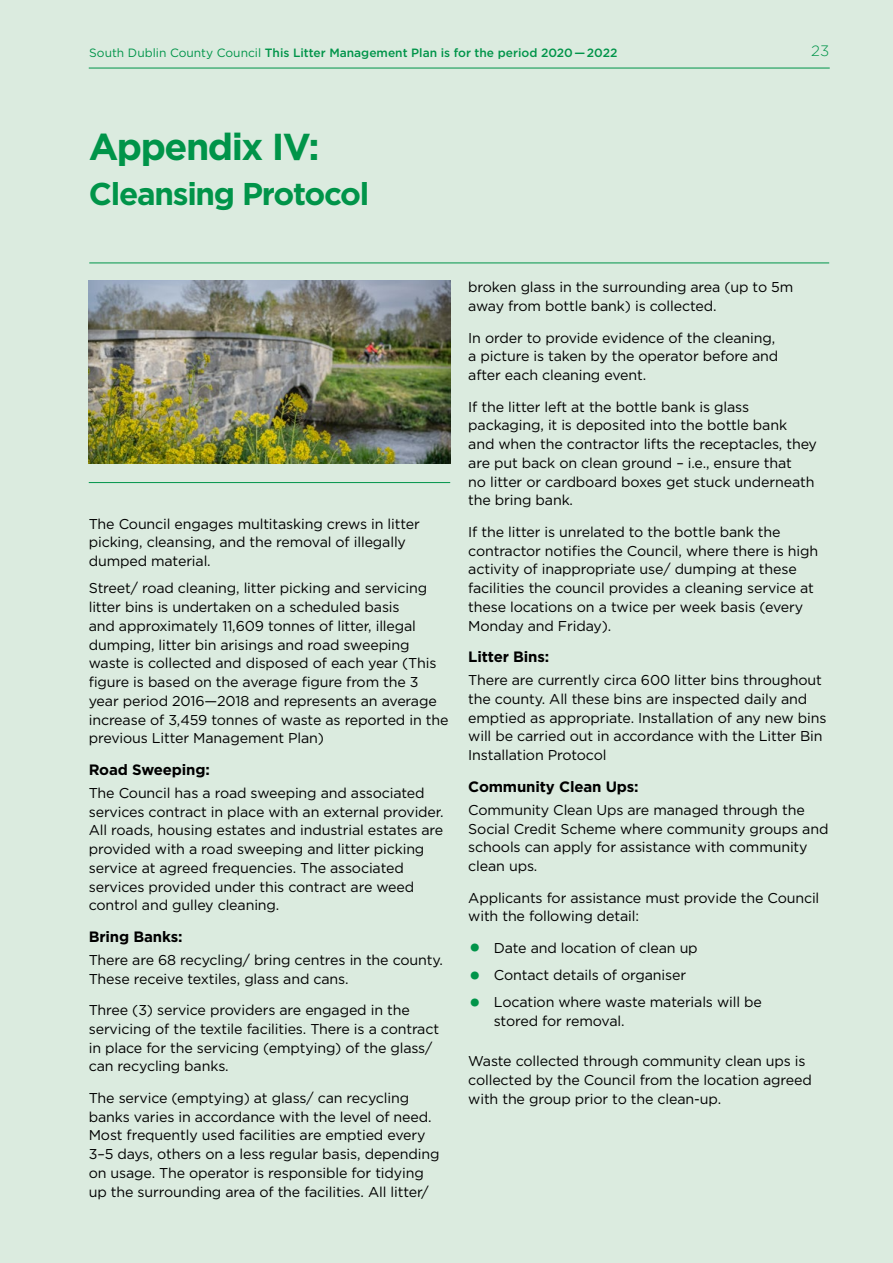
<style>
.page{position:relative;width:893px;height:1263px;background:#dbebdf}
.page>*{position:absolute;margin:0;border:0;box-sizing:border-box;transform-origin:0 0}
.t1{font:700 37.5px "Gotham";letter-spacing:-.04em;color:#009449}
.t2{font:700 31.5px "Gotham";letter-spacing:-.04em;color:#009449}
.t3{font:700 15px "Gotham";letter-spacing:-.01em;color:#000}
.t4{font:300 15px "Gotham";color:#009449}
.t5{font:14.25px/18.8px "Gotham";letter-spacing:-.01em;color:#000}
.t6{font:500 12px "Gotham";color:#009449}
.s1{font-weight:400}
.s2{font-weight:700;font-size:27px;color:#009449}
</style>
<div class="page">
<hr style="left:89px;top:263px;width:740px;height:1px;background:#009449">
<hr style="left:89px;top:482px;width:361px;height:1px;background:#009449">
<img style="left:89px;top:280px;width:361px;height:183px">
<hr style="left:89px;top:68px;width:741px;height:1px;background:#009449">
<p class="t6" style="left:89px;top:46px;width:530px"><span class="s1">South Dublin County Council</span> This Litter Management Plan is for the period 2020 — 2022</p>
<p class="t4" style="left:811px;top:42px;width:20px">23</p>
<h1 class="t1" style="left:89px;top:125px;width:232px">Appendix IV:</h1>
<h2 class="t2" style="left:89px;top:175px;width:282px">Cleansing Protocol</h2>
<p class="t5" style="left:89px;top:514px;width:333px">The Council engages multitasking crews in litter picking, cleansing, and the removal of illegally dumped material.</p>
<p class="t5" style="left:89px;top:579px;width:361px">Street/ road cleaning, litter picking and servicing litter bins is undertaken on a scheduled basis<br>and approximately 11,609 tonnes of litter, illegal dumping, litter bin arisings and road sweeping waste is collected and disposed of each year (This figure is based on the average figure from the 3 year period 2016—2018 and represents an average increase of 3,459 tonnes of waste as reported in the previous Litter Management Plan)</p>
<p class="t3" style="left:89px;top:761px;width:123px">Road Sweeping:</p>
<p class="t5" style="left:89px;top:783px;width:356px">The Council has a road sweeping and associated services contract in place with an external provider.<br>All roads, housing estates and industrial estates are provided with a road sweeping and litter picking service at agreed frequencies. The associated services provided under this contract are weed control and gulley cleaning.</p>
<p class="t3" style="left:89px;top:928px;width:95px">Bring Banks:</p>
<p class="t5" style="left:89px;top:950px;width:356px">There are 68 recycling/ bring centres in the county.<br>These receive textiles, glass and cans.</p>
<p class="t5" style="left:89px;top:1000px;width:352px">Three (3) service providers are engaged in the servicing of the textile facilities. There is a contract in place for the servicing (emptying) of the glass/ can recycling banks.</p>
<p class="t5" style="left:89px;top:1088px;width:352px">The service (emptying) at glass/ can recycling banks varies in accordance with the level of need.<br>Most frequently used facilities are emptied every 3–5 days, others on a less regular basis, depending on usage. The operator is responsible for tidying up the surrounding area of the facilities. All litter/</p>
<p class="t5" style="left:468px;top:278px;width:327px">broken glass in the surrounding area (up to 5m away from bottle bank) is collected.</p>
<p class="t5" style="left:468px;top:328px;width:312px">In order to provide evidence of the cleaning, a picture is taken by the operator before and after each cleaning event.</p>
<p class="t5" style="left:468px;top:397px;width:350px">If the litter left at the bottle bank is glass packaging, it is deposited into the bottle bank<br>and when the contractor lifts the receptacles, they are put back on clean ground – i.e., ensure that<br>no litter or cardboard boxes get stuck underneath the bring bank.</p>
<p class="t5" style="left:468px;top:522px;width:351px">If the litter is unrelated to the bottle bank the contractor notifies the Council, where there is high activity of inappropriate use/ dumping at these facilities the council provides a cleaning service at these locations on a twice per week basis (every Monday and Friday).</p>
<p class="t3" style="left:468px;top:648px;width:83px">Litter Bins:</p>
<p class="t5" style="left:468px;top:670px;width:360px">There are currently circa 600 litter bins throughout the county. All these bins are inspected daily and emptied as appropriate. Installation of any new bins will be carried out in accordance with the Litter Bin Installation Protocol</p>
<p class="t3" style="left:468px;top:778px;width:172px">Community Clean Ups:</p>
<p class="t5" style="left:468px;top:800px;width:362px">Community Clean Ups are managed through the Social Credit Scheme where community groups and schools can apply for assistance with community clean ups.</p>
<p class="t5" style="left:468px;top:888px;width:353px">Applicants for assistance must provide the Council with the following detail:</p>
<p class="t5" style="left:468px;top:938px;width:231px"><span class="s2">•</span> Date and location of clean up</p>
<p class="t5" style="left:468px;top:965px;width:219px"><span class="s2">•</span> Contact details of organiser</p>
<p class="t5" style="left:494px;top:992px;width:270px;text-indent:-26px"><span class="s2">•</span> Location where waste materials will be stored for removal.</p>
<p class="t5" style="left:468px;top:1051px;width:345px">Waste collected through community clean ups is collected by the Council from the location agreed with the group prior to the clean-up.</p>
</div>
